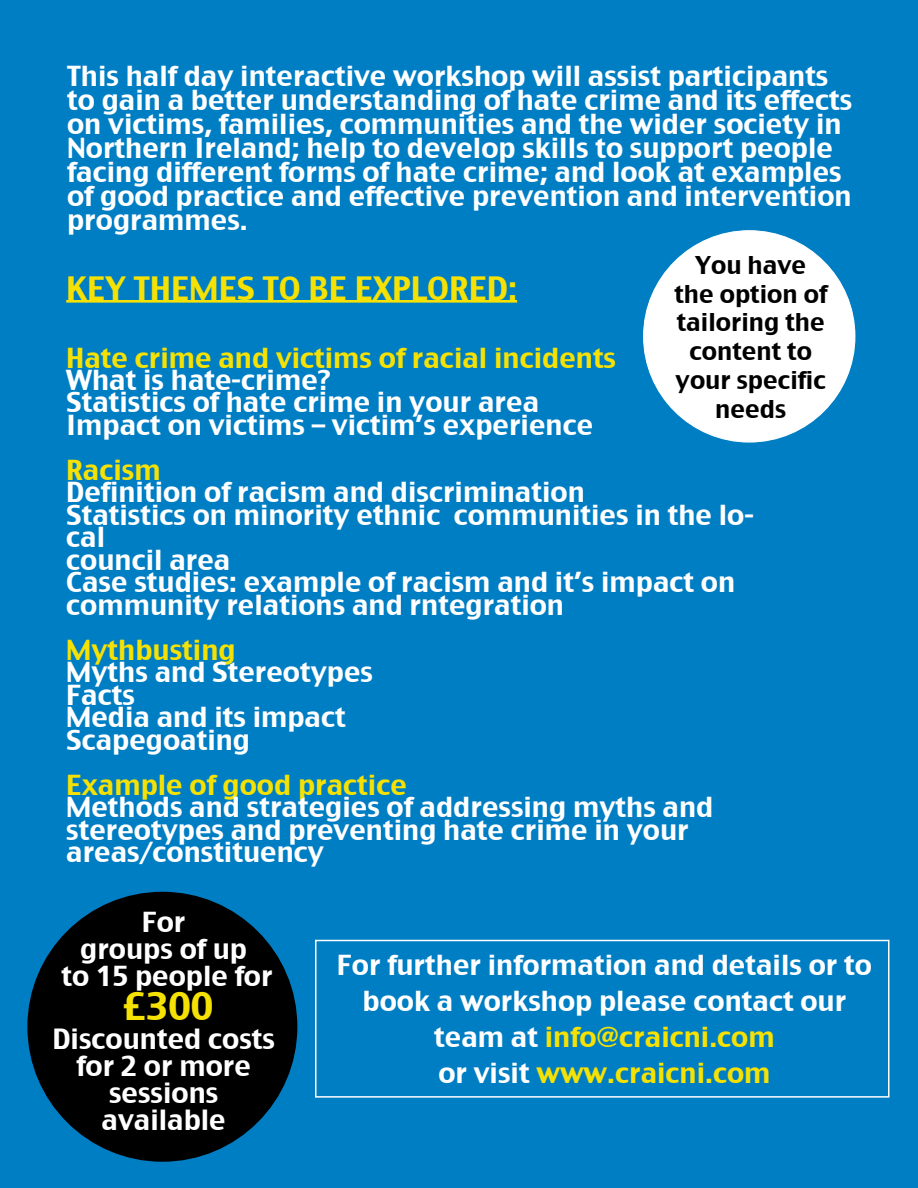
<style>
.page{position:relative;width:918px;height:1188px;background:#007ec4}
.page>*{position:absolute;margin:0;border:0;box-sizing:border-box;transform-origin:0 0}
.t1{font:37.5px "Charcoal CY";color:#f5e204}
.t2{font:31.5px "Charcoal CY";color:#f5e204}
.t3{font:27.3px/27px "Charcoal CY";color:#fff;text-align:center}
.t4{font:27px/22.5px "Charcoal CY";color:#fff}
.t5{font:27px "Charcoal CY";color:#f5e204}
.t6{font:24px/28.8px "Charcoal CY";color:#000;text-align:center}
.s1{color:#f5e204}
</style>
<div class="page">
<div style="left:27px;top:892px;width:270px;height:270px;background:#000;border-radius:50%"></div>
<hr style="left:66px;top:300px;width:451px;height:3px;background:#f5e204">
<div style="left:315px;top:940px;width:575px;height:158px;border:2px solid #fff"></div>
<div style="left:644px;top:231px;width:211px;height:211px;background:#fff;border-radius:50%"></div>
<p class="t4" style="left:67px;top:64px;width:787px;line-height:24px">This half day interactive workshop will assist participants to gain a better understanding of hate crime and its effects on victims, families, communities and the wider society in Northern Ireland; help to develop skills to support people facing different forms of hate crime; and look at examples of good practice and effective prevention and intervention programmes.</p>
<p class="t6" style="left:674px;top:250px;width:154px">You have the option of tailoring the content to your specific needs</p>
<p class="t2" style="left:66px;top:268px;width:452px">KEY THEMES TO BE EXPLORED:</p>
<p class="t5" style="left:66px;top:340px;width:551px">Hate crime and victims of racial incidents</p>
<p class="t4" style="left:66px;top:368px;width:529px">What is hate-crime?<br>Statistics of hate crime in your area<br>Impact on victims – victim’s experience</p>
<p class="t5" style="left:66px;top:453px;width:96px">Racism</p>
<p class="t4" style="left:66px;top:481px;width:689px">Definition of racism and discrimination<br>Statistics on minority ethnic communities in the lo&shy;cal<br>council area<br>Case studies: example of racism and it’s impact on community relations and rntegration</p>
<p class="t5" style="left:66px;top:633px;width:171px">Mythbusting</p>
<p class="t4" style="left:66px;top:661px;width:308px">Myths and Stereotypes<br>Facts<br>Media and its impact<br>Scapegoating</p>
<p class="t5" style="left:66px;top:768px;width:342px">Example of good practice</p>
<p class="t4" style="left:66px;top:796px;width:649px">Methods and strategies of addressing myths and stereotypes and preventing hate crime in your areas/constituency</p>
<p class="t4" style="left:61px;top:908px;width:213px;line-height:27px;text-align:center">For<br>groups of up<br>to 15 people for</p>
<h1 class="t1" style="left:123px;top:983px;width:91px">£300</h1>
<p class="t3" style="left:52px;top:1025px;width:224px">Discounted costs for 2 or more sessions available</p>
<p class="t4" style="left:337px;top:947px;width:537px;line-height:36px;text-align:center">For further information and details or to book a workshop please contact our team at <span class="s1">info@craicni.com<br></span>or visit <span class="s1">www.craicni.com</span></p>
</div>
